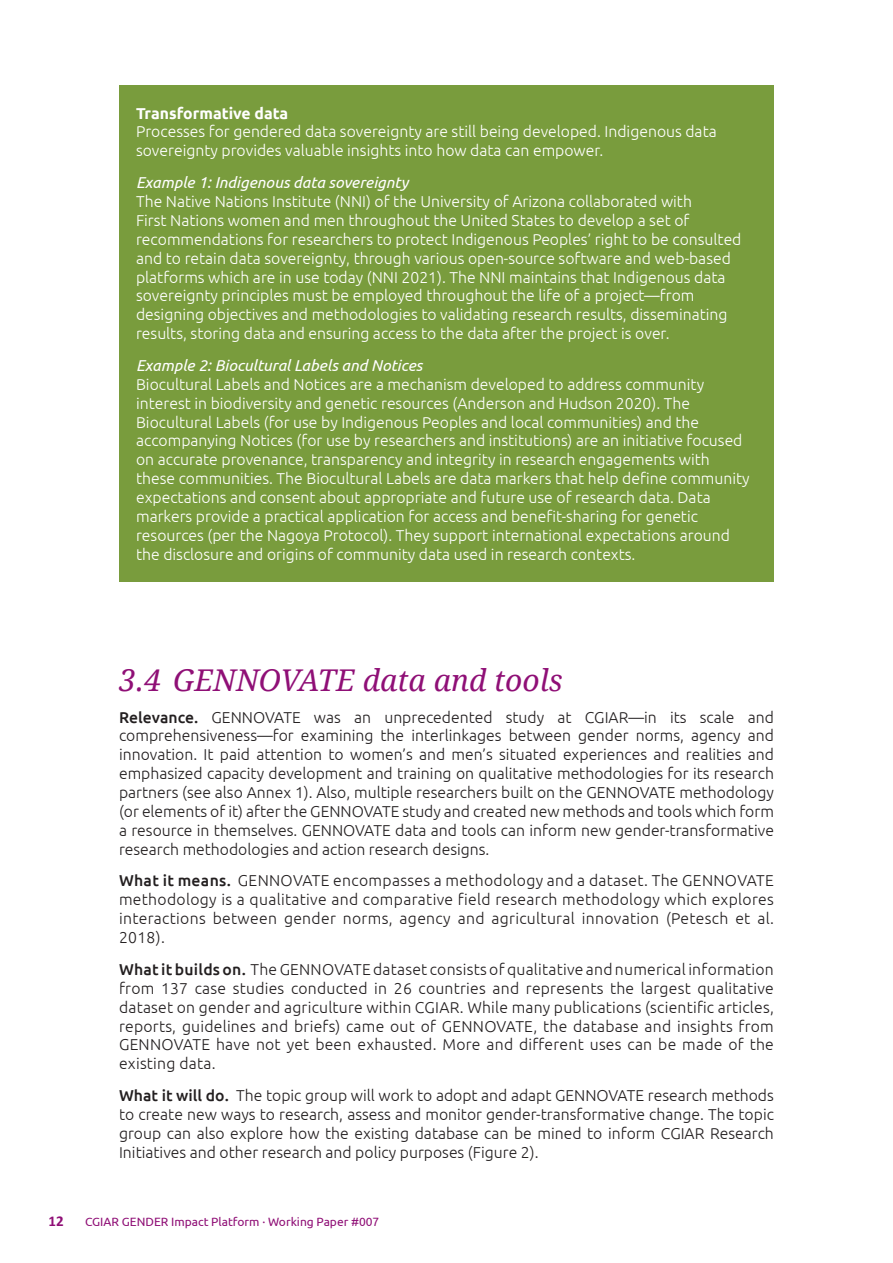
<style>
.page{position:relative;width:893px;height:1263px;background:#fff}
.page>*{position:absolute;margin:0;border:0;box-sizing:border-box;transform-origin:0 0}
.Title_2{font:italic 30px "Droid Serif";color:#8f0f76}
.Body_Text{font:300 15.75px/18.9px "Ubuntu";color:#fff}
.Body_Text-2{font:300 15.75px/18.9px "Ubuntu";letter-spacing:.005em;color:#231f20;text-align:justify}
.t1{font:700 15px "Calibri";color:#8f0f76}
.t2{font:12px "Ubuntu";color:#8f0f76}
.s1{font-weight:700}
.s2{font-weight:400;font-style:italic}
.s3{font-weight:500}
</style>
<div class="page">
<div style="left:119px;top:85px;width:655px;height:496px;background:#799c3d"></div>
<p class="Body_Text" style="left:136px;top:103px;width:582px"><span class="s1">Transformative data<br></span>Processes for gendered data sovereignty are still being developed. Indigenous data sovereignty provides valuable insights into how data can empower.</p>
<p class="Body_Text" style="left:136px;top:173px;width:607px"><span class="s2">Example 1: Indigenous data sovereignty<br></span>The Native Nations Institute (NNI) of the University of Arizona collaborated with<br>First Nations women and men throughout the United States to develop a set of recommendations for researchers to protect Indigenous Peoples’ right to be consulted and to retain data sovereignty, through various open-source software and web-based platforms which are in use today (NNI 2021). The NNI maintains that Indigenous data sovereignty principles must be employed throughout the life of a project—from designing objectives and methodologies to validating research results, disseminating results, storing data and ensuring access to the data after the project is over.</p>
<p class="Body_Text" style="left:136px;top:355px;width:615px"><span class="s2">Example 2: Biocultural Labels and Notices<br></span>Biocultural Labels and Notices are a mechanism developed to address community interest in biodiversity and genetic resources (Anderson and Hudson 2020). The Biocultural Labels (for use by Indigenous Peoples and local communities) and the accompanying Notices (for use by researchers and institutions) are an initiative focused on accurate provenance, transparency and integrity in research engagements with these communities. The Biocultural Labels are data markers that help define community expectations and consent about appropriate and future use of research data. Data markers provide a practical application for access and benefit-sharing for genetic resources (per the Nagoya Protocol). They support international expectations around the disclosure and origins of community data used in research contexts.</p>
<p class="Title_2" style="left:119px;top:659px;width:445px">3.4 GENNOVATE data and tools</p>
<p class="Body_Text-2" style="left:119px;top:707px;width:656px"><span class="s3">Relevance.</span> GENNOVATE was an unprecedented study at CGIAR—in its scale and comprehensiveness—for examining the interlinkages between gender norms, agency and innovation. It paid attention to women’s and men’s situated experiences and realities and emphasized capacity development and training on qualitative methodologies for its research partners (see also Annex 1). Also, multiple researchers built on the GENNOVATE methodology (or elements of it) after the GENNOVATE study and created new methods and tools which form a resource in themselves. GENNOVATE data and tools can inform new gender-transformative research methodologies and action research designs.</p>
<p class="Body_Text-2" style="left:119px;top:871px;width:656px"><span class="s3">What it means.</span> GENNOVATE encompasses a methodology and a dataset. The GENNOVATE methodology is a qualitative and comparative field research methodology which explores interactions between gender norms, agency and agricultural innovation (Petesch et al.<br>2018).</p>
<p class="Body_Text-2" style="left:119px;top:959px;width:656px"><span class="s3">What it builds on.</span> The GENNOVATE dataset consists of qualitative and numerical information from 137 case studies conducted in 26 countries and represents the largest qualitative dataset on gender and agriculture within CGIAR. While many publications (scientific articles, reports, guidelines and briefs) came out of GENNOVATE, the database and insights from GENNOVATE have not yet been exhausted. More and different uses can be made of the existing data.</p>
<p class="Body_Text-2" style="left:119px;top:1085px;width:656px"><span class="s3">What it will do.</span> The topic group will work to adopt and adapt GENNOVATE research methods to create new ways to research, assess and monitor gender-transformative change. The topic group can also explore how the existing database can be mined to inform CGIAR Research Initiatives and other research and policy purposes (Figure 2).</p>
<p class="t1" style="left:49px;top:1212px;width:17px">12</p>
<p class="t2" style="left:85px;top:1214px;width:296px">CGIAR GENDER Impact Platform · Working Paper #007</p>
</div>
